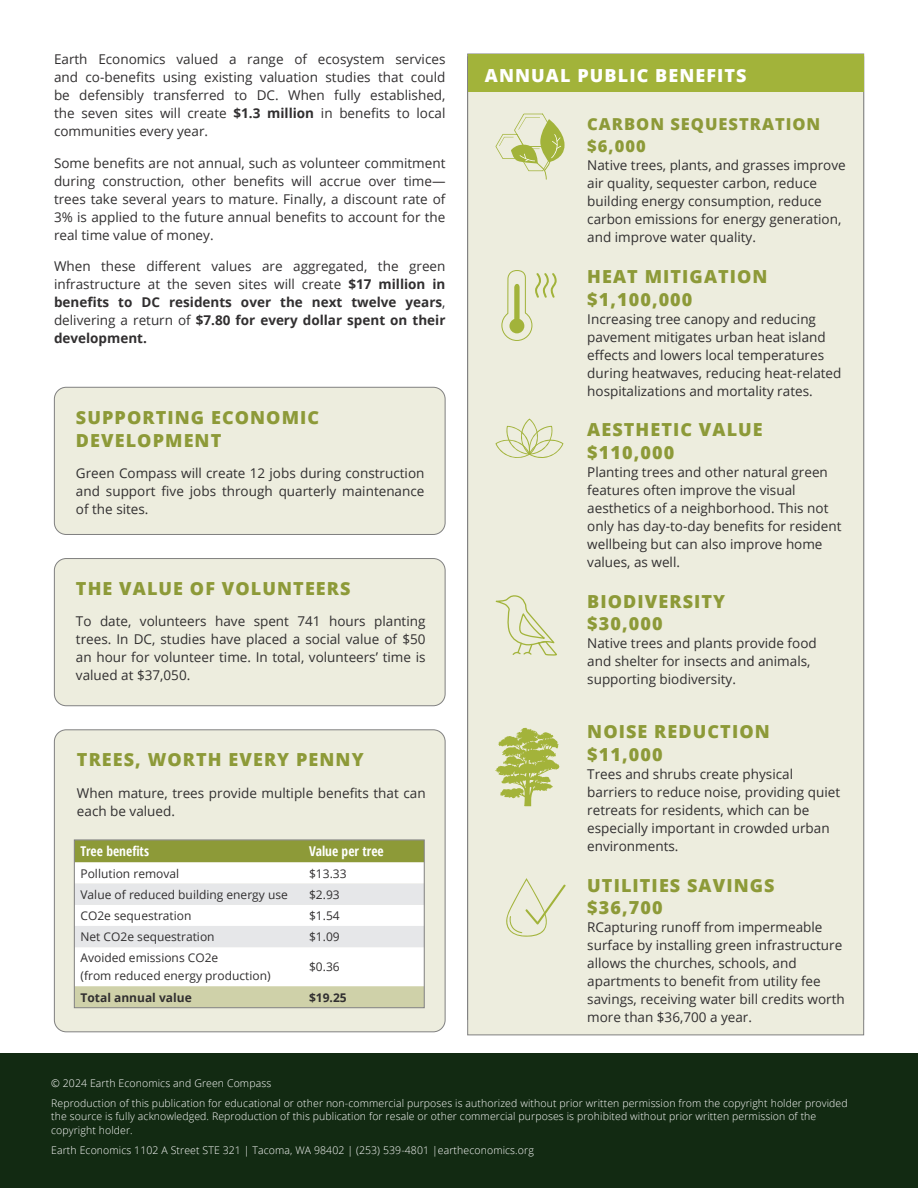
<style>
.page{position:relative;width:918px;height:1188px;background:#fff}
.page>*{position:absolute;margin:0;border:0;box-sizing:border-box;transform-origin:0 0}
.Basic_Body_Paragraph{font:800 18px "Open Sans";letter-spacing:.06em;color:#8d9a38}
.Bold_Title_-_EEGreen{font:800 18px/22.5px "Open Sans";letter-spacing:.06em;color:#8d9a38}
.Bold_Title_-_EEGreen-2{font:800 18px "Open Sans";letter-spacing:.06em;color:#fff}
.Bold_Title_-_EEGreen-3{font:800 16.5px "Open Sans";letter-spacing:.06em;color:#8d9a38}
.Basic_Body_Paragraph-2{font:13.5px/18px "Open Sans";color:#312f30}
.Basic_Body_Paragraph-3{font:700 condensed 13.5px "Open Sans";color:#fff}
.Basic_Body_Paragraph-4{font:12px "Open Sans";color:#312f30}
.Basic_Body_Paragraph-5{font:700 12px "Open Sans";color:#312f30}
.t1{font:300 10.5px/13.5px "Open Sans";letter-spacing:.01em;color:#fff}
.s1{font-weight:700}
</style>
<div class="page">
<div style="left:467px;top:53px;width:397px;height:983px;background:#ededde"></div>
<div style="left:468px;top:54px;width:396px;height:38px;background:#a2b33a"></div>
<svg style="left:495px;top:728px;width:65px;height:78px;background:#c6ce88"></svg>
<svg style="left:495px;top:113px;width:70px;height:67px;background:#d9deb3"></svg>
<svg style="left:501px;top:270px;width:56px;height:71px;background:#dfe2c1"></svg>
<svg style="left:495px;top:419px;width:68px;height:40px;background:#e3e5c8"></svg>
<svg style="left:495px;top:595px;width:62px;height:61px;background:#e4e6cc"></svg>
<svg style="left:503px;top:878px;width:63px;height:59px;background:#e6e8d0"></svg>
<div style="left:54px;top:387px;width:391px;height:147px;background:#ededde;border-radius:12px"></div>
<div style="left:54px;top:387px;width:392px;height:148px;border:1px solid #808080;border-radius:12px"></div>
<div style="left:54px;top:559px;width:391px;height:147px;background:#ededde;border-radius:12px"></div>
<div style="left:54px;top:558px;width:392px;height:148px;border:1px solid #808080;border-radius:12px"></div>
<div style="left:54px;top:730px;width:391px;height:302px;background:#ededde;border-radius:12px"></div>
<div style="left:54px;top:729px;width:392px;height:303px;border:1px solid #808080;border-radius:12px"></div>
<svg style="left:76px;top:842px;width:346px;height:164px"></svg>
<div style="left:74px;top:840px;width:350px;height:168px;border:1px solid #808080"></div>
<div style="left:0;top:1053px;width:918px;height:135px;background:#122a12"></div>
<p class="Basic_Body_Paragraph-2" style="left:54px;top:50px;width:393px;text-align:justify">Earth Economics valued a range of ecosystem services and co-benefits using existing valuation studies that could be defensibly transferred to DC. When fully established, the seven sites will create <span class="s1">$1.3 million</span> in benefits to local communities every year.</p>
<p class="Basic_Body_Paragraph-2" style="left:54px;top:154px;width:393px;text-align:justify">Some benefits are not annual, such as volunteer commitment during construction, other benefits will accrue over time— trees take several years to mature. Finally, a discount rate of 3% is applied to the future annual benefits to account for the real time value of money.</p>
<p class="Basic_Body_Paragraph-2" style="left:54px;top:257px;width:393px;text-align:justify">When these different values are aggregated, the green infrastructure at the seven sites will create <span class="s1">$17 million in benefits to DC residents over the next twelve years</span>, delivering a return of <span class="s1">$7.80 for every dollar spent on their development.</span></p>
<p class="Bold_Title_-_EEGreen" style="left:76px;top:406px;width:245px">SUPPORTING ECONOMIC<br>DEVELOPMENT</p>
<p class="Basic_Body_Paragraph-2" style="left:76px;top:464px;width:350px;text-align:justify">Green Compass will create 12 jobs during construction and support five jobs through quarterly maintenance of the sites.</p>
<p class="Bold_Title_-_EEGreen" style="left:76px;top:576px;width:276px">THE VALUE OF VOLUNTEERS</p>
<p class="Basic_Body_Paragraph-2" style="left:76px;top:612px;width:351px;text-align:justify">To date, volunteers have spent 741 hours planting trees. In DC, studies have placed a social value of $50 an hour for volunteer time. In total, volunteers’ time is valued at $37,050.</p>
<p class="Bold_Title_-_EEGreen" style="left:77px;top:748px;width:288px">TREES, WORTH EVERY PENNY</p>
<p class="Basic_Body_Paragraph-2" style="left:77px;top:784px;width:350px">When mature, trees provide multiple benefits that can each be valued.</p>
<p class="Basic_Body_Paragraph-3" style="left:81px;top:842px;width:70px">Tree benefits</p>
<p class="Basic_Body_Paragraph-3" style="left:309px;top:842px;width:76px">Value per tree</p>
<p class="Basic_Body_Paragraph-4" style="left:81px;top:865px;width:100px">Pollution removal</p>
<p class="Basic_Body_Paragraph-4" style="left:309px;top:865px;width:39px">$13.33</p>
<p class="Basic_Body_Paragraph-4" style="left:81px;top:886px;width:209px">Value of reduced building energy use</p>
<p class="Basic_Body_Paragraph-4" style="left:309px;top:886px;width:32px">$2.93</p>
<p class="Basic_Body_Paragraph-4" style="left:81px;top:907px;width:112px">CO2e sequestration</p>
<p class="Basic_Body_Paragraph-4" style="left:309px;top:907px;width:32px">$1.54</p>
<p class="Basic_Body_Paragraph-4" style="left:81px;top:929px;width:136px">Net CO2e sequestration</p>
<p class="Basic_Body_Paragraph-4" style="left:309px;top:929px;width:32px">$1.09</p>
<p class="Basic_Body_Paragraph-4" style="left:81px;top:950px;width:139px">Avoided emissions CO2e</p>
<p class="Basic_Body_Paragraph-4" style="left:81px;top:968px;width:192px">(from reduced energy production)</p>
<p class="Basic_Body_Paragraph-4" style="left:309px;top:959px;width:32px">$0.36</p>
<p class="Basic_Body_Paragraph-5" style="left:81px;top:989px;width:113px">Total annual value</p>
<p class="Basic_Body_Paragraph-5" style="left:309px;top:989px;width:39px">$19.25</p>
<p class="Bold_Title_-_EEGreen-2" style="left:485px;top:61px;width:263px">ANNUAL PUBLIC BENEFITS</p>
<p class="Bold_Title_-_EEGreen-3" style="left:587px;top:111px;width:235px">CARBON SEQUESTRATION</p>
<p class="Bold_Title_-_EEGreen-3" style="left:587px;top:134px;width:60px">$6,000</p>
<p class="Basic_Body_Paragraph-2" style="left:587px;top:156px;width:260px">Native trees, plants, and grasses improve air quality, sequester carbon, reduce building energy consumption, reduce carbon emissions for energy generation, and improve water quality.</p>
<p class="Basic_Body_Paragraph" style="left:587px;top:263px;width:182px">HEAT MITIGATION</p>
<p class="Basic_Body_Paragraph" style="left:587px;top:285px;width:107px">$1,100,000</p>
<p class="Basic_Body_Paragraph-2" style="left:587px;top:309px;width:256px">Increasing tree canopy and reducing pavement mitigates urban heat island effects and lowers local temperatures during heatwaves, reducing heat-related hospitalizations and mortality rates.</p>
<p class="Basic_Body_Paragraph" style="left:587px;top:416px;width:177px">AESTHETIC VALUE</p>
<p class="Basic_Body_Paragraph" style="left:587px;top:439px;width:88px">$110,000</p>
<p class="Basic_Body_Paragraph-2" style="left:587px;top:463px;width:256px">Planting trees and other natural green features often improve the visual aesthetics of a neighborhood. This not only has day-to-day benefits for resident wellbeing but can also improve home values, as well.</p>
<p class="Basic_Body_Paragraph" style="left:587px;top:587px;width:139px">BIODIVERSITY</p>
<p class="Basic_Body_Paragraph" style="left:587px;top:610px;width:77px">$30,000</p>
<p class="Basic_Body_Paragraph-2" style="left:587px;top:634px;width:231px">Native trees and plants provide food and shelter for insects and animals, supporting biodiversity.</p>
<p class="Basic_Body_Paragraph" style="left:587px;top:718px;width:184px">NOISE REDUCTION</p>
<p class="Basic_Body_Paragraph" style="left:587px;top:741px;width:77px">$11,000</p>
<p class="Basic_Body_Paragraph-2" style="left:587px;top:765px;width:254px">Trees and shrubs create physical barriers to reduce noise, providing quiet retreats for residents, which can be especially important in crowded urban environments.</p>
<p class="Basic_Body_Paragraph" style="left:587px;top:871px;width:189px">UTILITIES SAVINGS</p>
<p class="Basic_Body_Paragraph" style="left:587px;top:894px;width:77px">$36,700</p>
<p class="Basic_Body_Paragraph-2" style="left:587px;top:918px;width:259px">RCapturing runoff from impermeable surface by installing green infrastructure allows the churches, schools, and apartments to benefit from utility fee savings, receiving water bill credits worth more than $36,700 a year.</p>
<p class="t1" style="left:51px;top:1076px;width:222px">© 2024 Earth Economics and Green Compass</p>
<p class="t1" style="left:51px;top:1096px;width:798px">Reproduction of this publication for educational or other non-commercial purposes is authorized without prior written permission from the copyright holder provided the source is fully acknowledged. Reproduction of this publication for resale or other commercial purposes is prohibited without prior written permission of the copyright holder.</p>
<p class="t1" style="left:51px;top:1143px;width:484px">Earth Economics 1102 A Street STE 321 | Tacoma, WA 98402 | (253) 539-4801 |eartheconomics.org</p>
</div>
